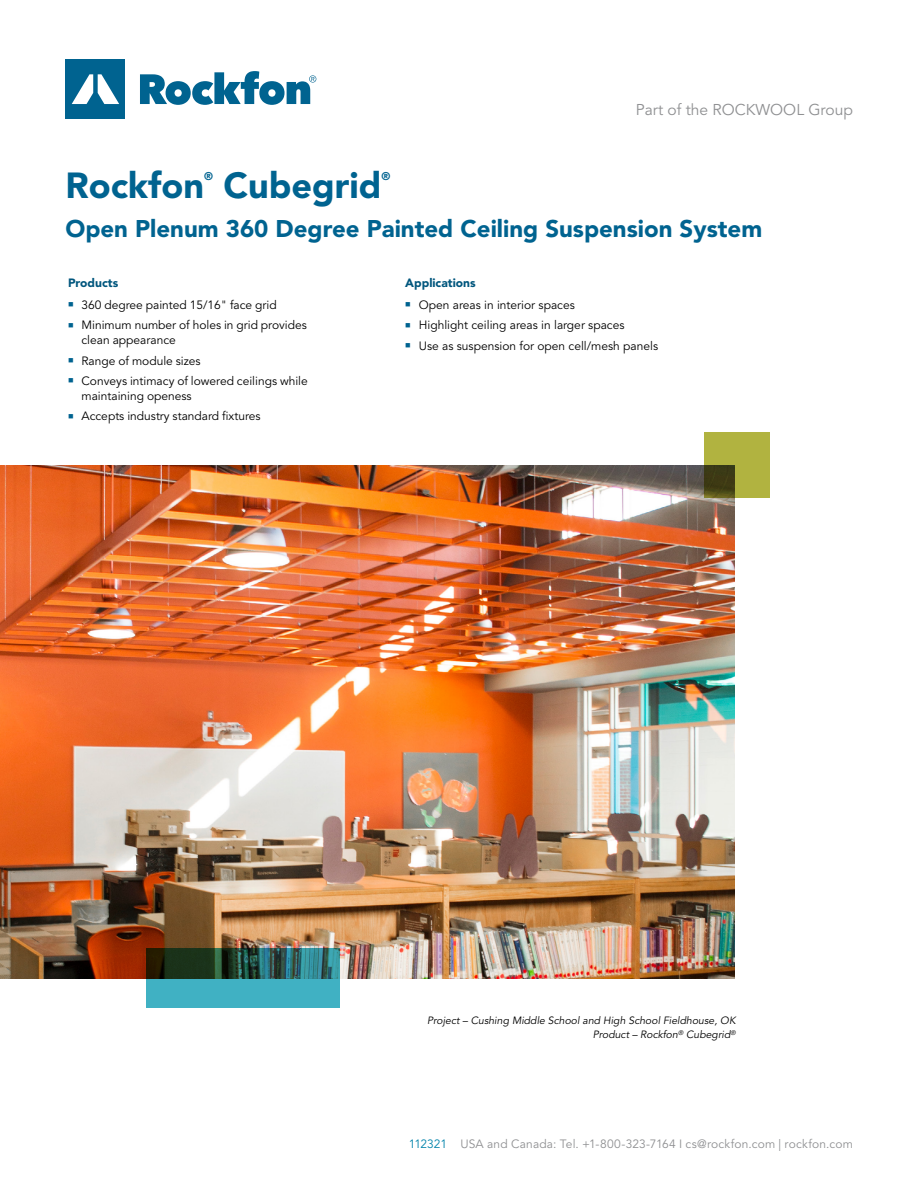
<style>
.page{position:relative;width:918px;height:1188px;background:#fff}
.page>*{position:absolute;margin:0;border:0;box-sizing:border-box;transform-origin:0 0}
.t1{font:900 36px "Avenir LT Std";color:#006390}
.t2{font:900 24px "Avenir LT Std";color:#006390}
.t3{font:15.6px "Avenir LT Std";color:#8f9092}
.t4{font:12px/15px "Avenir LT Std";color:#000}
.t5{font:12px "Avenir LT Std";letter-spacing:.015em;color:#8f9092}
.t6{font:900 12px "Avenir LT Std";color:#00567d}
.t7{font:900 11.1px "Avenir LT Std";color:#006390}
.t8{font:italic 10.5px/13.5px "Avenir LT Std";color:#000;text-align:right}
.s1{color:#006390}
.s2{color:#0083aa}
</style>
<div class="page">
<div style="left:66px;top:60px;width:59px;height:59px;background:#006390"></div>
<svg style="left:72px;top:74px;width:47px;height:30px"></svg>
<svg style="left:140px;top:71px;width:176px;height:34px"></svg>
<img style="left:0;top:465px;width:735px;height:513px">
<svg style="left:704px;top:432px;width:66px;height:66px;fill:#b1b340"></svg>
<svg style="left:146px;top:948px;width:194px;height:60px"></svg>
<h3 class="t3" style="left:636px;top:100px;width:219px">Part of the ROCKWOOL Group</h3>
<h1 class="t1" style="left:65px;top:164px;width:140px">Rockfon</h1>
<p class="t7" style="left:204px;top:170px;width:10px">®</p>
<h1 class="t1" style="left:224px;top:164px;width:160px">Cubegrid</h1>
<p class="t7" style="left:382px;top:170px;width:10px">®</p>
<h2 class="t2" style="left:65px;top:214px;width:698px">Open Plenum 360 Degree Painted Ceiling Suspension System</h2>
<p class="t6" style="left:68px;top:276px;width:52px">Products</p>
<p class="t4" style="left:68px;top:297px;width:210px"><span class="s1">■</span> 360 degree painted 15/16" face grid</p>
<p class="t4" style="left:82px;top:318px;width:227px;text-indent:-14px"><span class="s1">■</span> Minimum number of holes in grid provides clean appearance</p>
<p class="t4" style="left:68px;top:353px;width:134px"><span class="s1">■</span> Range of module sizes</p>
<p class="t4" style="left:82px;top:374px;width:228px;text-indent:-14px"><span class="s1">■</span> Conveys intimacy of lowered ceilings while maintaining openess</p>
<p class="t4" style="left:68px;top:409px;width:194px"><span class="s1">■</span> Accepts industry standard fixtures</p>
<p class="t6" style="left:405px;top:276px;width:72px">Applications</p>
<p class="t4" style="left:405px;top:297px;width:171px"><span class="s1">■</span> Open areas in interior spaces</p>
<p class="t4" style="left:405px;top:318px;width:221px"><span class="s1">■</span> Highlight ceiling areas in larger spaces</p>
<p class="t4" style="left:405px;top:338px;width:254px"><span class="s1">■</span> Use as suspension for open cell/mesh panels</p>
<p class="t8" style="left:427px;top:1014px;width:310px">Project – Cushing Middle School and High School Fieldhouse, OK<br>Product – Rockfon<sup>®</sup> Cubegrid<sup>®</sup></p>
<p class="t5" style="left:409px;top:1137px;width:446px"><span class="s2">112321</span> USA and Canada: Tel. +1-800-323-7164 I cs@rockfon.com | rockfon.com</p>
</div>
